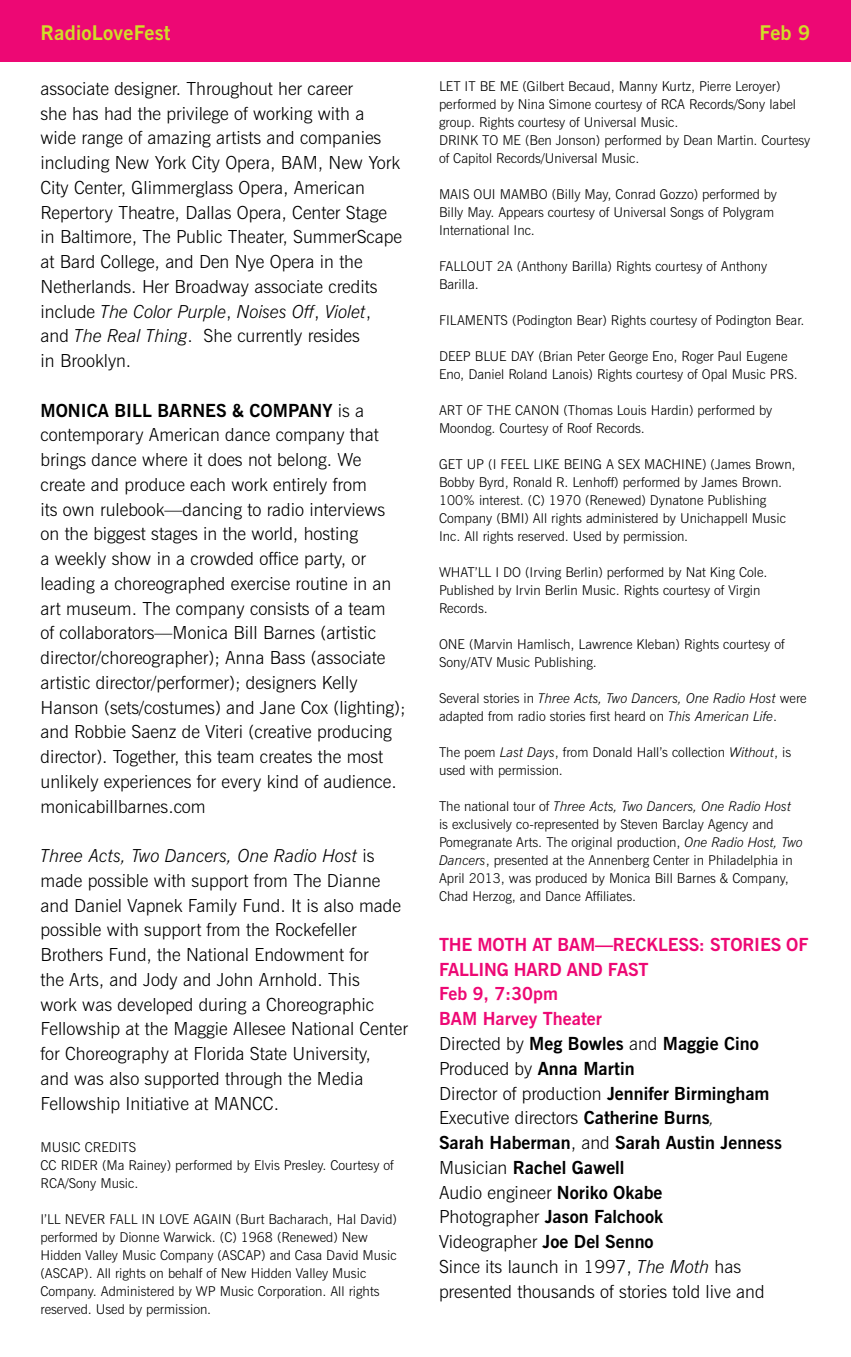
<style>
.page{position:relative;width:851px;height:1357px;background:#fff}
.page>*{position:absolute;margin:0;border:0;box-sizing:border-box;transform-origin:0 0}
.t1{font:700 20.25px "News Gothic BT";letter-spacing:.01em;color:#d0dd28}
.t2{font:300 18px/24.8px "News Gothic BT";color:#000}
.t3{font:300 13.5px/18px "News Gothic BT";color:#000}
.s1{font-style:italic}
.s2{font-weight:700}
.s3{font-weight:700;color:#ed0874}
.s4{font-style:italic;font-size:15.75px}
</style>
<div class="page">
<div style="left:0;top:0;width:850px;height:61px;background:#ed0874"></div>
<p class="t1" style="left:40px;top:21px;width:131px">RadioLoveFest</p>
<p class="t2" style="left:41px;top:76px;width:363px">associate designer. Throughout her career<br>she has had the privilege of working with a wide range of amazing artists and companies including New York City Opera, BAM, New York City Center, Glimmerglass Opera, American Repertory Theatre, Dallas Opera, Center Stage in Baltimore, The Public Theater, SummerScape at Bard College, and Den Nye Opera in the Netherlands. Her Broadway associate credits include <span class="s1">The Color Purple</span>, <span class="s1">Noises Off</span>, <span class="s1">Violet</span>, and <span class="s1">The Real Thing</span>. She currently resides<br>in Brooklyn.</p>
<p class="t2" style="left:41px;top:398px;width:366px"><span class="s2">MONICA BILL BARNES &amp; COMPANY</span> is a contemporary American dance company that brings dance where it does not belong. We create and produce each work entirely from<br>its own rulebook—dancing to radio interviews on the biggest stages in the world, hosting<br>a weekly show in a crowded office party, or leading a choreographed exercise routine in an art museum. The company consists of a team<br>of collaborators—Monica Bill Barnes (artistic director/choreographer); Anna Bass (associate artistic director/performer); designers Kelly Hanson (sets/costumes) and Jane Cox (lighting); and Robbie Saenz de Viteri (creative producing director). Together, this team creates the most unlikely experiences for every kind of audience. monicabillbarnes.com</p>
<p class="t2" style="left:41px;top:843px;width:369px"><span class="s1">Three Acts, Two Dancers, One Radio Host</span> is made possible with support from The Dianne and Daniel Vapnek Family Fund. It is also made possible with support from the Rockefeller Brothers Fund, the National Endowment for<br>the Arts, and Jody and John Arnhold. This<br>work was developed during a Choreographic Fellowship at the Maggie Allesee National Center for Choreography at Florida State University,<br>and was also supported through the Media Fellowship Initiative at MANCC.</p>
<p class="t3" style="left:41px;top:1138px;width:355px">MUSIC CREDITS<br>CC RIDER (Ma Rainey) performed by Elvis Presley. Courtesy of<br>RCA/Sony Music.</p>
<p class="t3" style="left:41px;top:1210px;width:358px">I’LL NEVER FALL IN LOVE AGAIN (Burt Bacharach, Hal David) performed by Dionne Warwick. (C) 1968 (Renewed) New Hidden Valley Music Company (ASCAP) and Casa David Music (ASCAP). All rights on behalf of New Hidden Valley Music Company. Administered by WP Music Corporation. All rights reserved. Used by permission.</p>
<p class="t1" style="left:759px;top:21px;width:52px">Feb 9</p>
<p class="t3" style="left:439px;top:77px;width:373px">LET IT BE ME (Gilbert Becaud, Manny Kurtz, Pierre Leroyer) performed by Nina Simone courtesy of RCA Records/Sony label group. Rights courtesy of Universal Music.<br>DRINK TO ME (Ben Jonson) performed by Dean Martin. Courtesy of Capitol Records/Universal Music.</p>
<p class="t3" style="left:439px;top:185px;width:339px">MAIS OUI MAMBO (Billy May, Conrad Gozzo) performed by<br>Billy May. Appears courtesy of Universal Songs of Polygram<br>International Inc.</p>
<p class="t3" style="left:439px;top:257px;width:330px">FALLOUT 2A (Anthony Barilla) Rights courtesy of Anthony<br>Barilla.</p>
<p class="t3" style="left:439px;top:311px;width:367px">FILAMENTS (Podington Bear) Rights courtesy of Podington Bear.</p>
<p class="t3" style="left:439px;top:347px;width:360px">DEEP BLUE DAY (Brian Peter George Eno, Roger Paul Eugene<br>Eno, Daniel Roland Lanois) Rights courtesy of Opal Music PRS.</p>
<p class="t3" style="left:439px;top:401px;width:335px">ART OF THE CANON (Thomas Louis Hardin) performed by<br>Moondog. Courtesy of Roof Records.</p>
<p class="t3" style="left:439px;top:455px;width:358px">GET UP (I FEEL LIKE BEING A SEX MACHINE) (James Brown, Bobby Byrd, Ronald R. Lenhoff) performed by James Brown.<br>100% interest. (C) 1970 (Renewed) Dynatone Publishing Company (BMI) All rights administered by Unichappell Music Inc. All rights reserved. Used by permission.</p>
<p class="t3" style="left:439px;top:563px;width:330px">WHAT’LL I DO (Irving Berlin) performed by Nat King Cole.<br>Published by Irvin Berlin Music. Rights courtesy of Virgin<br>Records.</p>
<p class="t3" style="left:439px;top:635px;width:347px">ONE (Marvin Hamlisch, Lawrence Kleban) Rights courtesy of<br>Sony/ATV Music Publishing.</p>
<p class="t3" style="left:439px;top:689px;width:369px">Several stories in <span class="s1">Three Acts, Two Dancers, One Radio Host</span> were adapted from radio stories first heard on <span class="s1">This American Life</span>.</p>
<p class="t3" style="left:439px;top:743px;width:353px">The poem <span class="s1">Last Days</span>, from Donald Hall’s collection <span class="s1">Without</span>, is used with permission.</p>
<p class="t3" style="left:439px;top:797px;width:365px">The national tour of <span class="s1">Three Acts, Two Dancers, One Radio Host </span>is exclusively co-represented by Steven Barclay Agency and Pomegranate Arts. The original production, <span class="s1">One Radio Host, Two Dancers</span>, presented at the Annenberg Center in Philadelphia in April 2013, was produced by Monica Bill Barnes &amp; Company, Chad Herzog, and Dance Affiliates.</p>
<p class="t2" style="left:439px;top:932px;width:371px"><span class="s3">THE MOTH AT BAM—RECKLESS: STORIES OF<br>FALLING HARD AND FAST<br>Feb 9, 7:30pm<br>BAM Harvey Theater<br></span>Directed by <span class="s2">Meg Bowles</span> and <span class="s2">Maggie Cino<br></span>Produced by <span class="s2">Anna Martin<br></span>Director of production <span class="s2">Jennifer Birmingham<br></span>Executive directors <span class="s2">Catherine Burns</span><span class="s4">,<br></span><span class="s2">Sarah Haberman</span>, and <span class="s2">Sarah Austin Jenness<br></span>Musician <span class="s2">Rachel Gawell<br></span>Audio engineer <span class="s2">Noriko Okabe<br></span>Photographer <span class="s2">Jason Falchook<br></span>Videographer <span class="s2">Joe Del Senno<br></span>Since its launch in 1997, <span class="s1">The Moth</span> has presented thousands of stories told live and</p>
</div>
